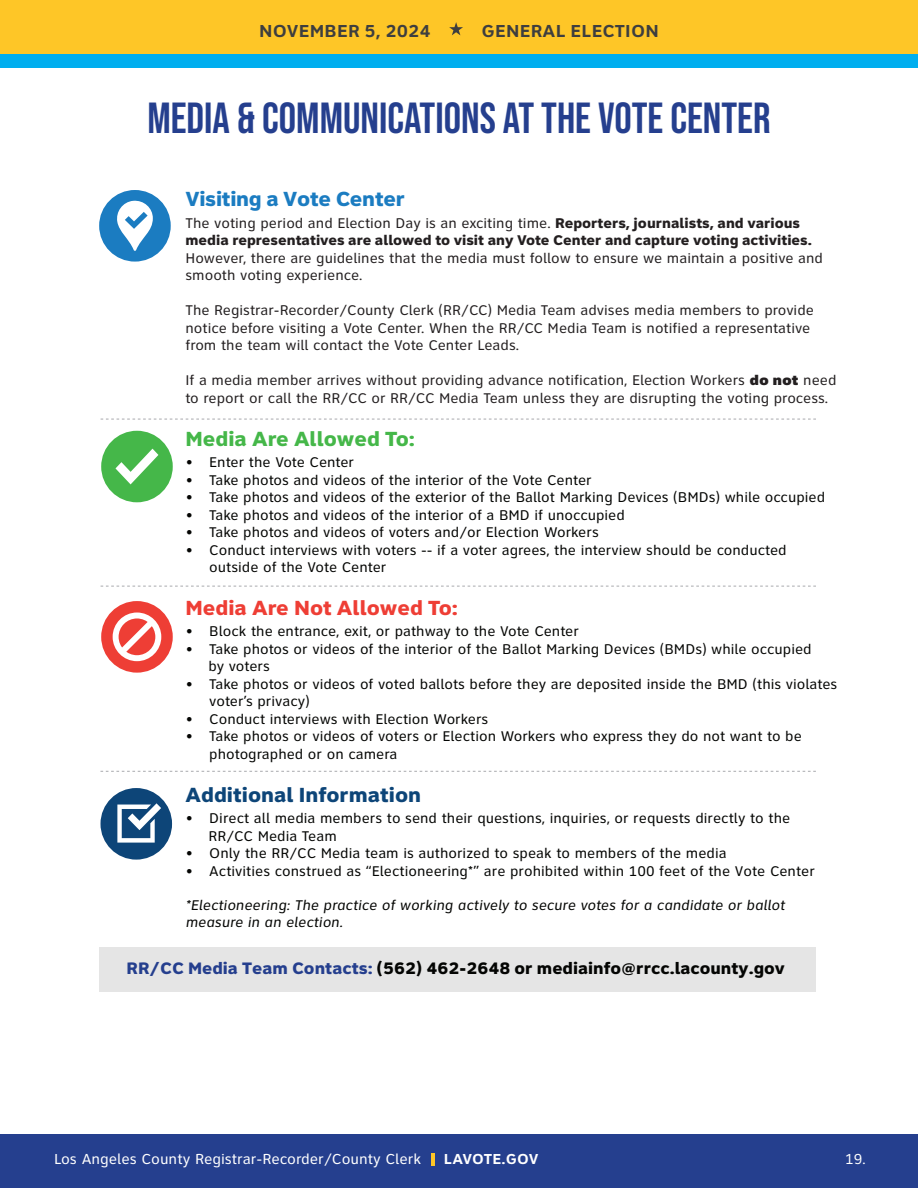
<style>
.page{position:relative;width:918px;height:1188px;background:#fff}
.page>*{position:absolute;margin:0;border:0;box-sizing:border-box;transform-origin:0 0}
.t1{font:43.5px "Bebas Neue";color:#253f8e}
.t2{font:800 31.5px "Clearview Text";color:#3e3e3f}
.t3{font:800 21.15px "Clearview Text";color:#ee3e35}
.t4{font:800 21.15px "Clearview Text";color:#0d4578}
.t5{font:800 21.15px "Clearview Text";letter-spacing:-.015em;color:#1b7cc1}
.t6{font:800 21.15px "Clearview Text";color:#45b749}
.t7{font:700 18px "Clearview Text";letter-spacing:.015em;color:#3e3e3f}
.t8{font:800 17.25px "Clearview Text";color:#040503}
.t9{font:15px "Clearview Text";color:#fff}
.t10{font:700 15px "Clearview Text";color:#fff}
.t11{font:15px "Clearview ADA";color:#fff}
.t12{font:14.55px/17.5px "Clearview Text";color:#040503}
.t13{font:14.55px/17.5px "Clearview Text";color:#231f20}
.t14{font:italic 14.55px/17.4px "Clearview Text";color:#040503}
.s1{font-weight:800}
.s2{font-weight:900}
.s3{color:#253f8e}
</style>
<div class="page">
<div style="left:0;top:1134px;width:918px;height:54px;background:#253f8e"></div>
<div style="left:0;top:0;width:918px;height:54px;background:#fec627"></div>
<div style="left:0;top:54px;width:918px;height:14px;background:#00aeef"></div>
<svg style="left:449px;top:22px;width:14px;height:13px"></svg>
<svg style="left:431px;top:1153px;width:3px;height:13px"></svg>
<div style="left:99px;top:947px;width:717px;height:44px;background:#e5e5e5"></div>
<div style="left:101px;top:431px;width:72px;height:71px;background:#45b749;border-radius:50%"></div>
<svg style="left:115px;top:449px;width:43px;height:35px"></svg>
<div style="left:101px;top:601px;width:72px;height:72px;background:#ee3e35;border-radius:50%"></div>
<svg style="left:114px;top:614px;width:46px;height:46px"></svg>
<svg style="left:101px;top:419px;width:715px;height:1px"></svg>
<svg style="left:101px;top:586px;width:715px;height:1px"></svg>
<div style="left:99px;top:190px;width:72px;height:72px;background:#1b7cc1;border-radius:50%"></div>
<div style="left:100px;top:788px;width:72px;height:72px;background:#0d4578;border-radius:50%"></div>
<svg style="left:117px;top:803px;width:44px;height:40px"></svg>
<svg style="left:117px;top:200px;width:36px;height:51px"></svg>
<svg style="left:100px;top:771px;width:716px;height:1px"></svg>
<p class="t7" style="left:259px;top:20px;width:173px">NOVEMBER 5, 2024</p>
<p class="t7" style="left:482px;top:20px;width:179px">GENERAL ELECTION</p>
<p class="t2" style="left:198px;top:24px;width:363px">LOS ANGELES COUNTY</p>
<p class="t1" style="left:147px;top:93px;width:625px">MEDIA &amp; COMMUNICATIONS AT THE VOTE CENTER</p>
<p class="t5" style="left:185px;top:187px;width:221px">Visiting a Vote Center</p>
<p class="t13" style="left:185px;top:214px;width:639px">The voting period and Election Day is an exciting time. <span class="s1">Reporters, journalists, and various media representatives are allowed to visit any Vote Center and capture voting activities.<br></span>However, there are guidelines that the media must follow to ensure we maintain a positive and smooth voting experience.</p>
<p class="t13" style="left:185px;top:302px;width:630px">The Registrar-Recorder/County Clerk (RR/CC) Media Team advises media members to provide notice before visiting a Vote Center. When the RR/CC Media Team is notified a representative from the team will contact the Vote Center Leads.</p>
<p class="t13" style="left:185px;top:372px;width:653px">If a media member arrives without providing advance notification, Election Workers <span class="s2">do not</span> need to report or call the RR/CC or RR/CC Media Team unless they are disrupting the voting process.</p>
<p class="t6" style="left:185px;top:426px;width:231px">Media Are Allowed To:</p>
<p class="t12" style="left:185px;top:453px;width:170px">• Enter the Vote Center</p>
<p class="t12" style="left:185px;top:471px;width:408px">• Take photos and videos of the interior of the Vote Center</p>
<p class="t12" style="left:185px;top:488px;width:641px">• Take photos and videos of the exterior of the Ballot Marking Devices (BMDs) while occupied</p>
<p class="t12" style="left:185px;top:506px;width:441px">• Take photos and videos of the interior of a BMD if unoccupied</p>
<p class="t12" style="left:185px;top:523px;width:415px">• Take photos and videos of voters and/or Election Workers</p>
<p class="t12" style="left:209px;top:541px;width:579px;text-indent:-24px">• Conduct interviews with voters -- if a voter agrees, the interview should be conducted outside of the Vote Center</p>
<p class="t3" style="left:185px;top:595px;width:274px">Media Are Not Allowed To:</p>
<p class="t12" style="left:185px;top:623px;width:395px">• Block the entrance, exit, or pathway to the Vote Center</p>
<p class="t12" style="left:208px;top:640px;width:605px;text-indent:-23px">• Take photos or videos of the interior of the Ballot Marking Devices (BMDs) while occupied by voters</p>
<p class="t12" style="left:209px;top:675px;width:630px;text-indent:-24px">• Take photos or videos of voted ballots before they are deposited inside the BMD (this violates voter’s privacy)</p>
<p class="t12" style="left:185px;top:710px;width:304px">• Conduct interviews with Election Workers</p>
<p class="t12" style="left:209px;top:728px;width:594px;text-indent:-24px">• Take photos or videos of voters or Election Workers who express they do not want to be photographed or on camera</p>
<p class="t4" style="left:185px;top:782px;width:237px">Additional Information</p>
<p class="t12" style="left:208px;top:810px;width:583px;text-indent:-23px">• Direct all media members to send their questions, inquiries, or requests directly to the<br>RR/CC Media Team</p>
<p class="t12" style="left:185px;top:845px;width:543px">• Only the RR/CC Media team is authorized to speak to members of the media</p>
<p class="t12" style="left:185px;top:862px;width:631px">• Activities construed as “Electioneering*” are prohibited within 100 feet of the Vote Center</p>
<p class="t14" style="left:185px;top:897px;width:601px">*Electioneering: The practice of working actively to secure votes for a candidate or ballot measure in an election.</p>
<p class="t8" style="left:126px;top:958px;width:660px"><span class="s3">RR/CC Media Team Contacts:</span> (562) 462-2648 or mediainfo@rrcc.lacounty.gov</p>
<p class="t9" style="left:54px;top:1151px;width:369px">Los Angeles County Registrar-Recorder/County Clerk</p>
<p class="t10" style="left:444px;top:1151px;width:96px">LAVOTE.GOV</p>
<p class="t11" style="left:845px;top:1150px;width:22px">19.</p>
</div>
